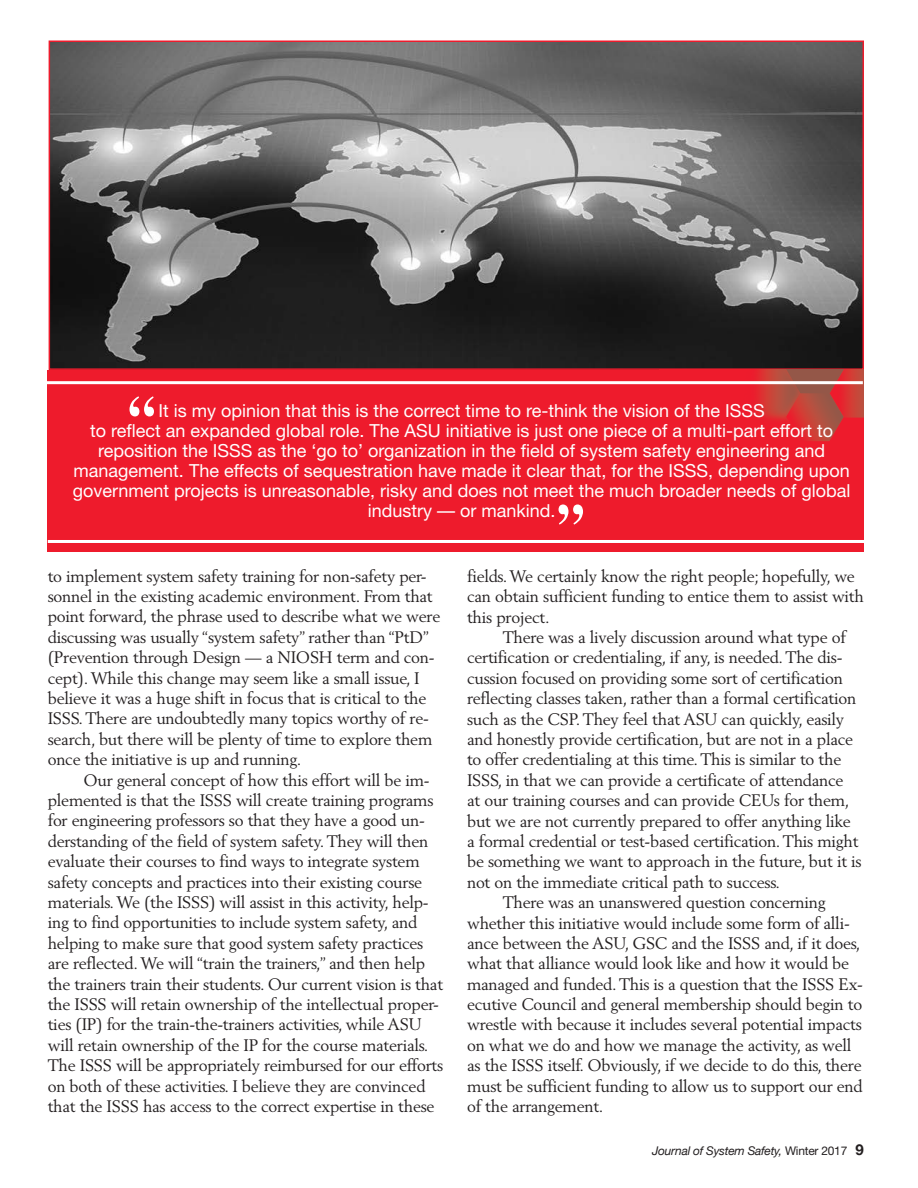
<style>
.page{position:relative;width:918px;height:1188px;background:#fff}
.page>*{position:absolute;margin:0;border:0;box-sizing:border-box;transform-origin:0 0}
.t1{font:700 60px "Times";color:#fff;scale:.9 1}
.A_Pull_Quote{font:18px/20.1px "Helvetica Neue";color:#fff;text-align:center}
.A_Body_text{font:16.5px/20.4px "Berling";letter-spacing:-.015em;color:#231f20}
.t2{font:italic 12px "Helvetica Neue";letter-spacing:-.02em;color:#231f20}
.s1{font-style:normal}
.s2{font-weight:700;font-style:normal;font-size:15px}
</style>
<div class="page">
<img style="left:52px;top:43px;width:809px;height:324px">
<div style="left:49px;top:40px;width:815px;height:330px;border:2px solid #ee1b2c"></div>
<div style="left:48px;top:370px;width:816px;height:182px;background:#ee1b2c"></div>
<img style="left:660px;top:370px;width:204px;height:71px">
<hr style="left:48px;top:540px;width:816px;height:3px;background:#fff">
<hr style="left:47px;top:381px;width:816px;height:3px;background:#fff">
<p class="t1" style="left:128px;top:360px;width:31px">“</p>
<p class="A_Pull_Quote" style="left:159px;top:400px;width:608px">It is my opinion that this is the correct time to re-think the vision of the ISSS</p>
<p class="A_Pull_Quote" style="left:73px;top:420px;width:779px">to reflect an expanded global role. The ASU initiative is just one piece of a multi-part effort to reposition the ISSS as the ‘go to’ organization in the field of system safety engineering and management. The effects of sequestration have made it clear that, for the ISSS, depending upon government projects is unreasonable, risky and does not meet the much broader needs of global industry — or mankind.</p>
<p class="t1" style="left:585px;top:561px;width:31px;rotate:-180deg">“</p>
<p class="A_Body_text" style="left:48px;top:565px;width:394px">to implement system safety training for non-safety per&shy;sonnel in the existing academic environment. From that point forward, the phrase used to describe what we were discussing was usually “system safety” rather than “PtD” (Prevention through Design — a NIOSH term and con&shy;cept). While this change may seem like a small issue, I believe it was a huge shift in focus that is critical to the ISSS. There are undoubtedly many topics worthy of re&shy;search, but there will be plenty of time to explore them once the initiative is up and running.</p>
<p class="A_Body_text" style="left:48px;top:769px;width:397px;text-indent:36px">Our general concept of how this effort will be im&shy;plemented is that the ISSS will create training programs for engineering professors so that they have a good un&shy;derstanding of the field of system safety. They will then evaluate their courses to find ways to integrate system safety concepts and practices into their existing course materials. We (the ISSS) will assist in this activity, help&shy;ing to find opportunities to include system safety, and helping to make sure that good system safety practices are reflected. We will “train the trainers,” and then help the trainers train their students. Our current vision is that the ISSS will retain ownership of the intellectual proper&shy;ties (IP) for the train-the-trainers activities, while ASU will retain ownership of the IP for the course materials.<br>The ISSS will be appropriately reimbursed for our efforts on both of these activities. I believe they are convinced that the ISSS has access to the correct expertise in these</p>
<p class="A_Body_text" style="left:467px;top:566px;width:398px">fields. We certainly know the right people; hopefully, we can obtain sufficient funding to entice them to assist with this project.</p>
<p class="A_Body_text" style="left:467px;top:627px;width:396px;text-indent:36px">There was a lively discussion around what type of certification or credentialing, if any, is needed. The dis&shy;cussion focused on providing some sort of certification reflecting classes taken, rather than a formal certification such as the CSP. They feel that ASU can quickly, easily and honestly provide certification, but are not in a place to offer credentialing at this time. This is similar to the ISSS, in that we can provide a certificate of attendance<br>at our training courses and can provide CEUs for them, but we are not currently prepared to offer anything like a formal credential or test-based certification. This might be something we want to approach in the future, but it is not on the immediate critical path to success.</p>
<p class="A_Body_text" style="left:467px;top:892px;width:398px;text-indent:36px">There was an unanswered question concerning whether this initiative would include some form of alli&shy;ance between the ASU, GSC and the ISSS and, if it does, what that alliance would look like and how it would be managed and funded. This is a question that the ISSS Ex&shy;ecutive Council and general membership should begin to wrestle with because it includes several potential impacts on what we do and how we manage the activity, as well as the ISSS itself. Obviously, if we decide to do this, there must be sufficient funding to allow us to support our end of the arrangement.</p>
<p class="t2" style="left:652px;top:1142px;width:213px">Journal of System Safety, <span class="s1">Winter 2017</span> <span class="s2">9</span></p>
</div>
